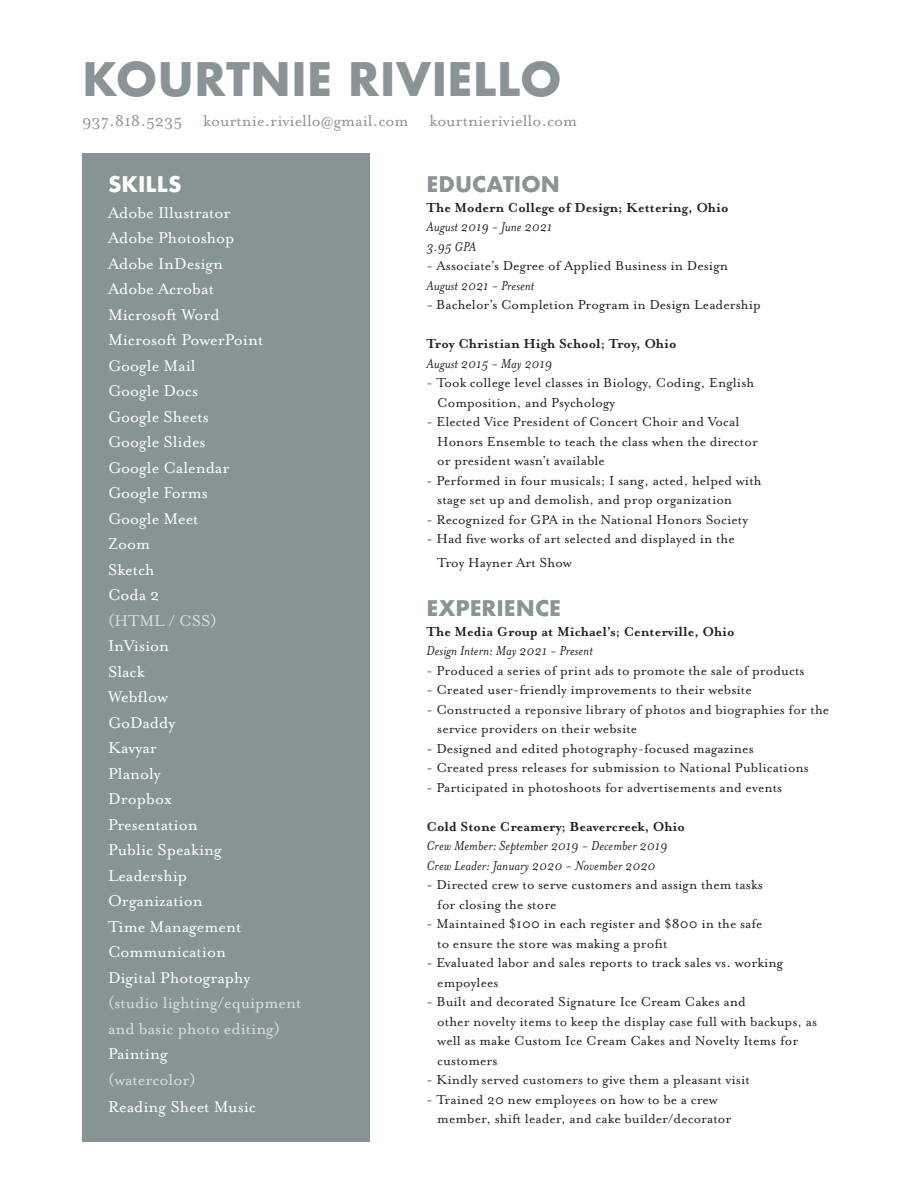
<style>
.page{position:relative;width:918px;height:1188px;background:#fff}
.page>*{position:absolute;margin:0;border:0;box-sizing:border-box;transform-origin:0 0}
.t1{font:700 45px "Futura";color:#8a9496}
.t2{font:700 21px "Futura";color:#8a9496}
.t3{font:700 21px "Futura";color:#fff}
.t4{font:18px "Mrs Eaves OT";color:#fff}
.t5{font:18px/25.5px "Mrs Eaves OT";color:#dbdfdf}
.t6{font:18px "Mrs Eaves OT";color:#8a9496}
.t7{font:15px "Mrs Eaves OT";letter-spacing:.005em;color:#231f20}
.t8{font:italic 15px "Mrs Eaves OT";letter-spacing:.005em;color:#231f20}
.t9{font:700 15px "Mrs Eaves OT";letter-spacing:.005em;color:#231f20}
.s1{font-style:italic}
</style>
<div class="page">
<div style="left:82px;top:153px;width:288px;height:989px;background:#879496"></div>
<p class="t1" style="left:82px;top:46px;width:481px">KOURTNIE RIVIELLO</p>
<p class="t6" style="left:82px;top:110px;width:496px">937.818.5235 kourtnie.riviello@gmail.com kourtnieriviello.com</p>
<p class="t3" style="left:108px;top:169px;width:75px">SKILLS</p>
<p class="t4" style="left:108px;top:202px;width:124px">Adobe Illustrator</p>
<p class="t4" style="left:108px;top:227px;width:128px">Adobe Photoshop</p>
<p class="t4" style="left:108px;top:253px;width:117px">Adobe InDesign</p>
<p class="t4" style="left:108px;top:278px;width:108px">Adobe Acrobat</p>
<p class="t4" style="left:108px;top:304px;width:113px">Microsoft Word</p>
<p class="t4" style="left:108px;top:329px;width:157px">Microsoft PowerPoint</p>
<p class="t4" style="left:108px;top:355px;width:89px">Google Mail</p>
<p class="t4" style="left:108px;top:380px;width:92px">Google Docs</p>
<p class="t4" style="left:108px;top:406px;width:102px">Google Sheets</p>
<p class="t4" style="left:108px;top:431px;width:99px">Google Slides</p>
<p class="t4" style="left:108px;top:457px;width:123px">Google Calendar</p>
<p class="t4" style="left:108px;top:482px;width:101px">Google Forms</p>
<p class="t4" style="left:108px;top:508px;width:92px">Google Meet</p>
<p class="t4" style="left:108px;top:533px;width:44px">Zoom</p>
<p class="t4" style="left:108px;top:559px;width:48px">Sketch</p>
<p class="t4" style="left:108px;top:584px;width:53px">Coda 2</p>
<p class="t5" style="left:108px;top:607px;width:110px">(HTML / CSS)</p>
<p class="t4" style="left:108px;top:635px;width:63px">InVision</p>
<p class="t4" style="left:108px;top:661px;width:38px">Slack</p>
<p class="t4" style="left:108px;top:686px;width:61px">Webflow</p>
<p class="t4" style="left:108px;top:712px;width:69px">GoDaddy</p>
<p class="t4" style="left:108px;top:737px;width:51px">Kavyar</p>
<p class="t4" style="left:108px;top:763px;width:54px">Planoly</p>
<p class="t4" style="left:108px;top:788px;width:66px">Dropbox</p>
<p class="t4" style="left:108px;top:814px;width:91px">Presentation</p>
<p class="t4" style="left:108px;top:839px;width:115px">Public Speaking</p>
<p class="t4" style="left:108px;top:865px;width:81px">Leadership</p>
<p class="t4" style="left:108px;top:890px;width:96px">Organization</p>
<p class="t4" style="left:108px;top:916px;width:135px">Time Management</p>
<p class="t4" style="left:108px;top:941px;width:119px">Communication</p>
<p class="t4" style="left:108px;top:967px;width:144px">Digital Photography</p>
<p class="t5" style="left:108px;top:990px;width:195px">(studio lighting/equipment and basic photo editing)</p>
<p class="t4" style="left:108px;top:1043px;width:61px">Painting</p>
<p class="t5" style="left:108px;top:1066px;width:89px">(watercolor)</p>
<p class="t4" style="left:108px;top:1096px;width:150px">Reading Sheet Music</p>
<p class="t2" style="left:427px;top:169px;width:135px">EDUCATION</p>
<p class="t9" style="left:427px;top:198px;width:303px">The Modern College of Design; Kettering, Ohio</p>
<p class="t8" style="left:427px;top:218px;width:127px">August 2019 - June 2021</p>
<p class="t8" style="left:427px;top:238px;width:51px">3.95 GPA</p>
<p class="t7" style="left:427px;top:257px;width:303px">- Associate’s Degree of Applied Business in Design</p>
<p class="t8" style="left:427px;top:277px;width:109px">August 2021 - Present</p>
<p class="t7" style="left:427px;top:296px;width:336px"><span class="s1">-</span> Bachelor’s Completion Program in Design Leadership</p>
<p class="t9" style="left:427px;top:335px;width:251px">Troy Christian High School; Troy, Ohio</p>
<p class="t8" style="left:427px;top:355px;width:127px">August 2015 - May 2019</p>
<p class="t7" style="left:427px;top:374px;width:329px">- Took college level classes in Biology, Coding, English</p>
<p class="t7" style="left:437px;top:393px;width:179px">Composition, and Psychology</p>
<p class="t7" style="left:427px;top:413px;width:314px">- Elected Vice President of Concert Choir and Vocal</p>
<p class="t7" style="left:437px;top:432px;width:322px">Honors Ensemble to teach the class when the director</p>
<p class="t7" style="left:437px;top:452px;width:169px">or president wasn’t available</p>
<p class="t7" style="left:427px;top:471px;width:337px">- Performed in four musicals; I sang, acted, helped with</p>
<p class="t7" style="left:437px;top:491px;width:296px">stage set up and demolish, and prop organization</p>
<p class="t7" style="left:427px;top:510px;width:323px">- Recognized for GPA in the National Honors Society</p>
<p class="t7" style="left:427px;top:530px;width:310px">- Had five works of art selected and displayed in the</p>
<p class="t7" style="left:437px;top:554px;width:136px">Troy Hayner Art Show</p>
<p class="t2" style="left:427px;top:593px;width:136px">EXPERIENCE</p>
<p class="t9" style="left:427px;top:623px;width:310px">The Media Group at Michael’s; Centerville, Ohio</p>
<p class="t8" style="left:427px;top:643px;width:168px">Design Intern: May 2021 - Present</p>
<p class="t7" style="left:427px;top:662px;width:380px">- Produced a series of print ads to promote the sale of products</p>
<p class="t7" style="left:427px;top:681px;width:327px">- Created user-friendly improvements to their website</p>
<p class="t7" style="left:427px;top:701px;width:404px">- Constructed a reponsive library of photos and biographies for the</p>
<p class="t7" style="left:437px;top:720px;width:201px">service providers on their website</p>
<p class="t7" style="left:427px;top:740px;width:329px">- Designed and edited photography-focused magazines</p>
<p class="t7" style="left:427px;top:759px;width:384px">- Created press releases for submission to National Publications</p>
<p class="t7" style="left:427px;top:779px;width:357px">- Participated in photoshoots for advertisements and events</p>
<p class="t9" style="left:427px;top:818px;width:260px">Cold Stone Creamery; Beavercreek, Ohio</p>
<p class="t8" style="left:427px;top:838px;width:242px">Crew Member: September 2019 - December 2019</p>
<p class="t8" style="left:427px;top:857px;width:230px">Crew Leader: January 2020 - November 2020</p>
<p class="t7" style="left:427px;top:876px;width:338px">- Directed crew to serve customers and assign them tasks</p>
<p class="t7" style="left:437px;top:896px;width:121px">for closing the store</p>
<p class="t7" style="left:427px;top:915px;width:338px">- Maintained $100 in each register and $800 in the safe</p>
<p class="t7" style="left:437px;top:935px;width:232px">to ensure the store was making a profit</p>
<p class="t7" style="left:427px;top:954px;width:358px">- Evaluated labor and sales reports to track sales vs. working</p>
<p class="t7" style="left:437px;top:974px;width:63px">empoylees</p>
<p class="t7" style="left:427px;top:993px;width:321px">- Built and decorated Signature Ice Cream Cakes and</p>
<p class="t7" style="left:437px;top:1013px;width:381px">other novelty items to keep the display case full with backups, as</p>
<p class="t7" style="left:437px;top:1032px;width:362px">well as make Custom Ice Cream Cakes and Novelty Items for</p>
<p class="t7" style="left:437px;top:1052px;width:62px">customers</p>
<p class="t7" style="left:427px;top:1071px;width:325px">- Kindly served customers to give them a pleasant visit</p>
<p class="t7" style="left:427px;top:1091px;width:293px">- Trained 20 new employees on how to be a crew</p>
<p class="t7" style="left:437px;top:1110px;width:296px">member, shift leader, and cake builder/decorator</p>
</div>
